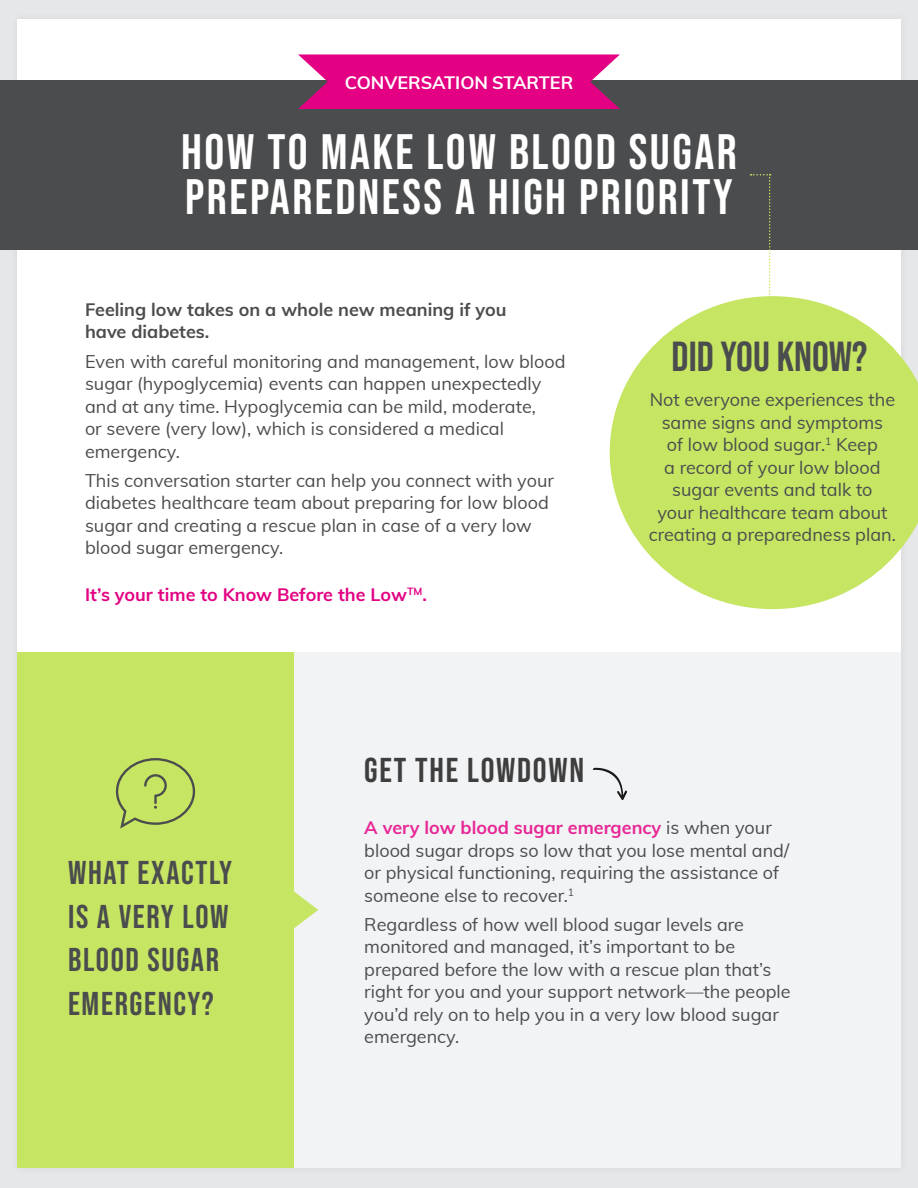
<style>
.page{position:relative;width:918px;height:1188px;background:#e6e7e9}
.page>*{position:absolute;margin:0;border:0;box-sizing:border-box;transform-origin:0 0}
.t1{font:49.8px/44.4px "Bebas Neue";letter-spacing:.05em;color:#fff}
.t2{font:42px "Bebas Neue";color:#4b4c4d}
.Subtitle{font:34.5px "Bebas Neue";letter-spacing:.05em;color:#3e3e3f}
.Subtitle-2{font:33px/43.5px "Bebas Neue";letter-spacing:.05em;color:#4b4c4d}
.body_text{font:18px/22.5px "Muli";color:#4b4c4d}
.body_text-2{font:700 18px/22.5px "Muli";color:#4b4c4d}
.body_text-3{font:700 18px "Muli";color:#e30083}
.t3{font:700 18px "Muli";color:#fff}
.s1{font-weight:700;color:#e72696}
</style>
<div class="page">
<div style="left:17px;top:19px;width:884px;height:1148px;background:#fff"></div>
<div style="left:17px;top:652px;width:884px;height:515px;background:#f2f3f4"></div>
<div style="left:0;top:80px;width:918px;height:170px;background:#4b4c4d"></div>
<svg style="left:298px;top:54px;width:322px;height:55px"></svg>
<svg style="left:751px;top:174px;width:20px;height:121px"></svg>
<div style="left:17px;top:652px;width:277px;height:515px;background:#c6e563"></div>
<svg style="left:610px;top:296px;width:308px;height:313px;fill:#c6e563"></svg>
<svg style="left:294px;top:891px;width:24px;height:37px"></svg>
<svg style="left:116px;top:758px;width:79px;height:71px"></svg>
<svg style="left:593px;top:768px;width:34px;height:32px"></svg>
<p class="t3" style="left:345px;top:69px;width:230px">CONVERSATION STARTER</p>
<p class="t1" style="left:181px;top:129px;width:557px">HOW TO MAKE LOW BLOOD SUGAR<br>PREPAREDNESS A HIGH PRIORITY</p>
<p class="body_text-2" style="left:85px;top:297px;width:423px">Feeling low takes on a whole new meaning if you have diabetes.</p>
<p class="body_text" style="left:85px;top:349px;width:482px">Even with careful monitoring and management, low blood sugar (hypoglycemia) events can happen unexpectedly and at any time. Hypoglycemia can be mild, moderate,<br>or severe (very low), which is considered a medical emergency.</p>
<p class="body_text" style="left:85px;top:468px;width:470px">This conversation starter can help you connect with your diabetes healthcare team about preparing for low blood sugar and creating a rescue plan in case of a very low blood sugar emergency.</p>
<p class="body_text-3" style="left:85px;top:581px;width:343px">It’s your time to Know Before the Low<sup>TM</sup>.</p>
<p class="Subtitle" style="left:364px;top:750px;width:221px">GET THE LOWDOWN</p>
<p class="t2" style="left:672px;top:332px;width:197px">DID YOU KNOW?</p>
<p class="body_text" style="left:649px;top:388px;width:248px;text-align:center">Not everyone experiences the same signs and symptoms<br>of low blood sugar.<sup>1</sup> Keep<br>a record of your low blood sugar events and talk to<br>your healthcare team about creating a preparedness plan.</p>
<p class="Subtitle-2" style="left:68px;top:851px;width:166px">WHAT EXACTLY<br>IS A VERY LOW<br>BLOOD SUGAR<br>EMERGENCY?</p>
<p class="body_text" style="left:364px;top:816px;width:426px"><span class="s1">A very low blood sugar emergency</span> is when your blood sugar drops so low that you lose mental and/ or physical functioning, requiring the assistance of someone else to recover.<sup>1</sup></p>
<p class="body_text" style="left:364px;top:912px;width:428px">Regardless of how well blood sugar levels are monitored and managed, it’s important to be prepared before the low with a rescue plan that’s right for you and your support network—the people you’d rely on to help you in a very low blood sugar emergency.</p>
</div>
